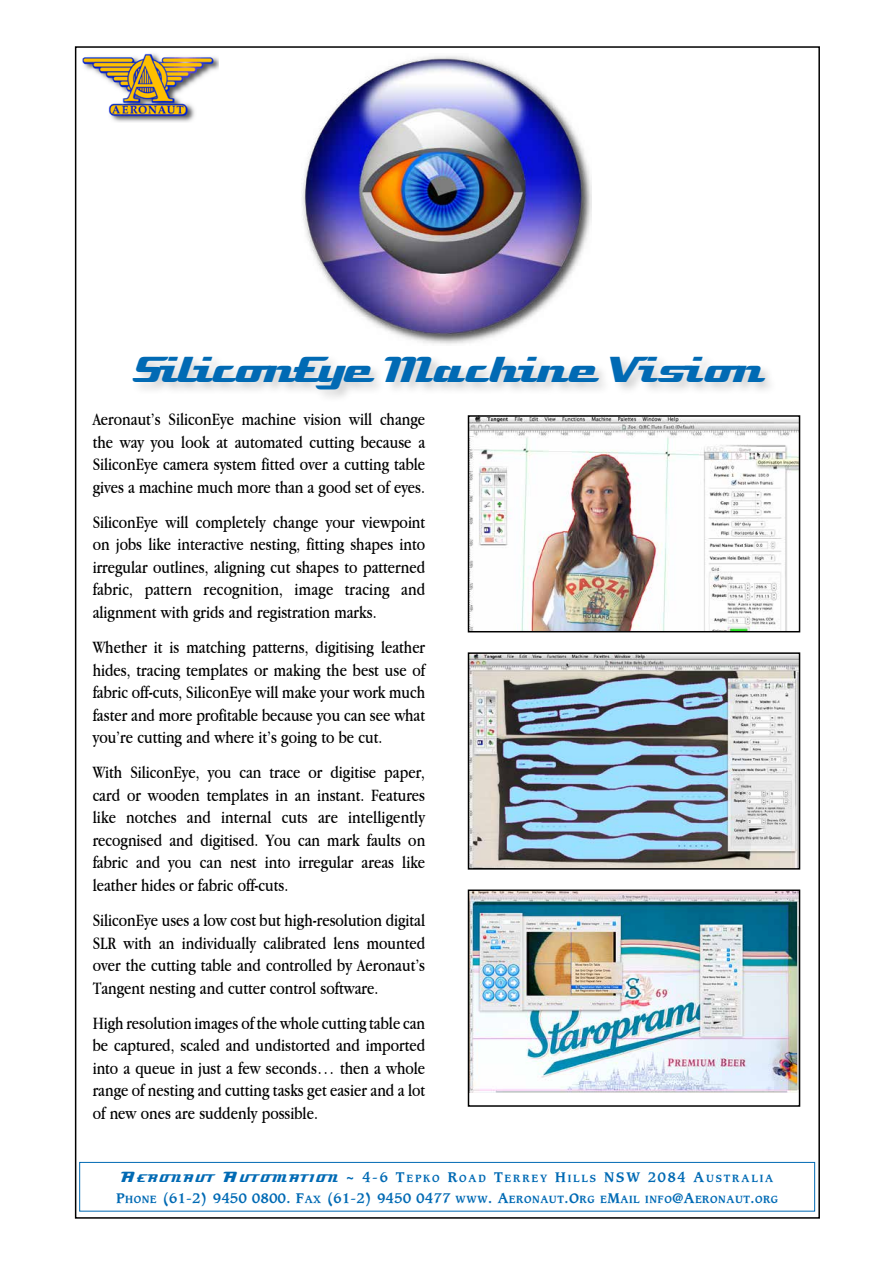
<style>
.page{position:relative;width:893px;height:1263px;background:#fff}
.page>*{position:absolute;margin:0;border:0;box-sizing:border-box;transform-origin:0 0}
.t1{font:40.5px "Linotype Atomatic";letter-spacing:-.04em;color:#016ab4}
.Standard_Paragraph_G{font:18px/22.5px "Apple Garamond";color:#000;text-align:justify}
.t2{font:700 13.5px "Caxton";letter-spacing:.04em;color:#016ab4}
.t3{font:700 10.2px "Caxton";letter-spacing:.18em;color:#016ab4}
.t4{font:700 10.2px "Caxton";letter-spacing:.055em;color:#016ab4}
.s1{font-family:"Linotype Atomatic";font-weight:400;font-size:16.5px}
.s2{font-family:"Linotype Atomatic";font-weight:400;font-size:12.3px}
.s3{font-size:13.5px}
.s4{font-size:10.2px}
</style>
<div class="page">
<img style="left:82px;top:53px;width:136px;height:69px">
<div style="left:131px;top:354px;width:648px;height:49px;background:#000;opacity:.18"></div>
<div style="left:79px;top:1162px;width:736px;height:49px;border:1px solid #016ab4"></div>
<img style="left:302px;top:56px;width:289px;height:288px">
<img style="left:471px;top:418px;width:326px;height:211px">
<div style="left:468px;top:415px;width:332px;height:217px;border:2px solid #000"></div>
<img style="left:471px;top:655px;width:326px;height:212px">
<div style="left:468px;top:652px;width:332px;height:218px;border:2px solid #000"></div>
<img style="left:471px;top:892px;width:326px;height:200px">
<div style="left:468px;top:889px;width:332px;height:218px;border:2px solid #000"></div>
<p class="t1" style="left:132px;top:347px;width:634px">SiliconEye Machine Vision</p>
<p class="Standard_Paragraph_G" style="left:93px;top:408px;width:334px">Aeronaut’s SiliconEye machine vision will change the way you look at automated cutting because a SiliconEye camera system fitted over a cutting table gives a machine much more than a good set of eyes.</p>
<p class="Standard_Paragraph_G" style="left:93px;top:510px;width:334px">SiliconEye will completely change your viewpoint on jobs like interactive nesting, fitting shapes into irregular outlines, aligning cut shapes to patterned fabric, pattern recognition, image tracing and alignment with grids and registration marks.</p>
<p class="Standard_Paragraph_G" style="left:93px;top:636px;width:334px">Whether it is matching patterns, digitising leather hides, tracing templates or making the best use of fabric off-cuts, SiliconEye will make your work much faster and more profitable because you can see what you’re cutting and where it’s going to be cut.</p>
<p class="Standard_Paragraph_G" style="left:93px;top:761px;width:334px">With SiliconEye, you can trace or digitise paper, card or wooden templates in an instant. Features like notches and internal cuts are intelligently recognised and digitised. You can mark faults on fabric and you can nest into irregular areas like leather hides or fabric off-cuts.</p>
<p class="Standard_Paragraph_G" style="left:93px;top:909px;width:334px">SiliconEye uses a low cost but high-resolution digital SLR with an individually calibrated lens mounted over the cutting table and controlled by Aeronaut’s Tangent nesting and cutter control software.</p>
<p class="Standard_Paragraph_G" style="left:93px;top:1011px;width:334px">High resolution images of the whole cutting table can be captured, scaled and undistorted and imported into a queue in just a few seconds… then a whole range of nesting and cutting tasks get easier and a lot of new ones are suddenly possible.</p>
<p class="t3" style="left:121px;top:1171px;width:653px"><span class="s1">A</span><span class="s2">ERONAUT</span> <span class="s1">A</span><span class="s2">UTOMATION</span> <span class="s3">~ 4-6 T</span>EPKO <span class="s3">R</span>OAD <span class="s3">T</span>ERR EY <span class="s3">H</span>ILLS <span class="s3">NSW 2084 A</span>USTR ALIA</p>
<p class="t2" style="left:116px;top:1189px;width:352px">P<span class="s4">HONE</span> (61-2) 9450 0800. F<span class="s4">AX</span> (61-2) 9450 0477 <span class="s4">WWW</span></p>
<p class="t4" style="left:488px;top:1192px;width:292px"><span class="s3">. A</span>ERONAUT<span class="s3">.O</span>RG E<span class="s3">M</span>AIL INFO<span class="s3">@A</span>ERONAUT<span class="s3">.</span>ORG</p>
</div>
